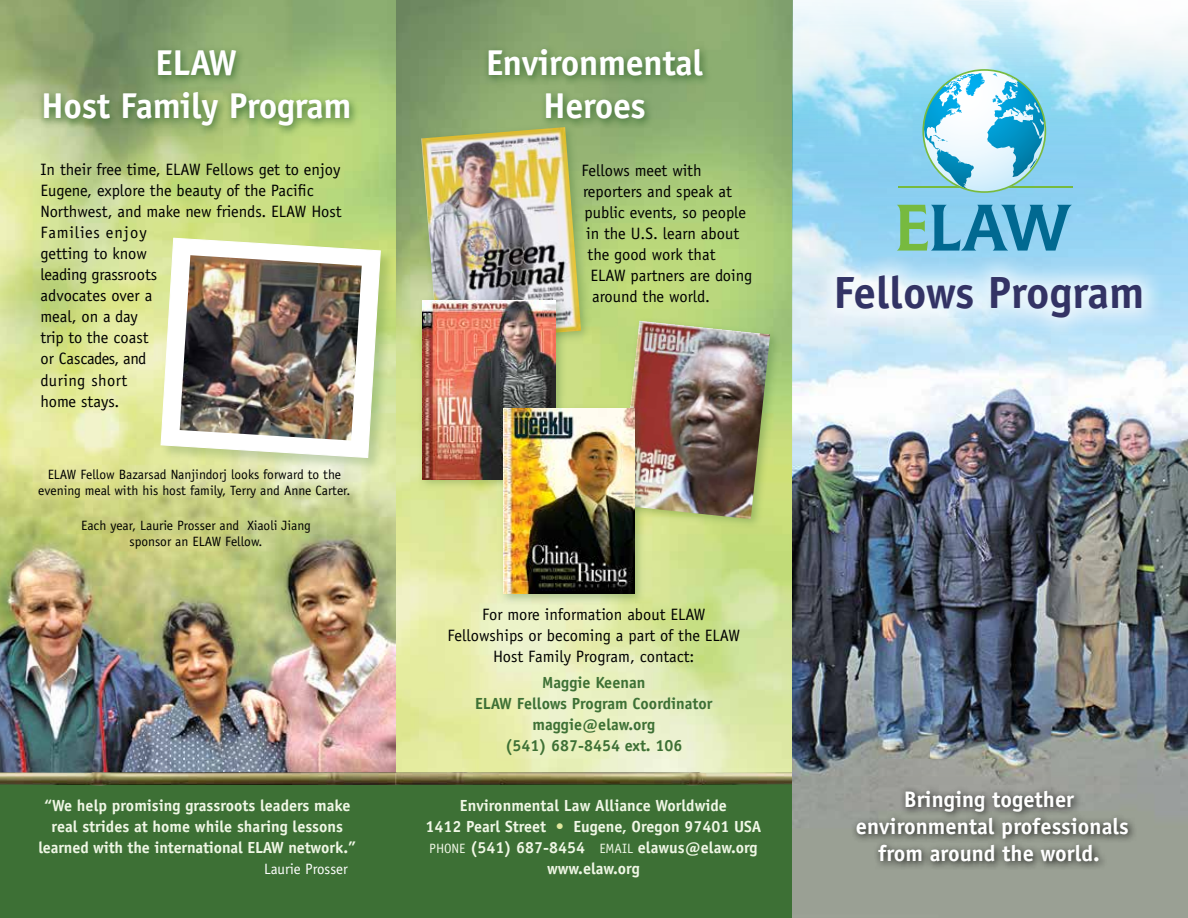
<style>
.page{position:relative;width:1188px;height:918px;background:#fff}
.page>*{position:absolute;margin:0;border:0;box-sizing:border-box;transform-origin:0 0}
.t1{font:700 45.3px "Officina Sans";color:#333365}
.t2{font:700 36px/43.5px "Officina Sans";letter-spacing:-.01em;color:#fff;text-align:center}
.t3{font:700 22.5px/27px "Officina Sans";color:#fff;text-align:center}
.t4{font:16.5px/21px "Officina Sans";color:#000;text-align:center}
.t5{font:700 16.2px/21px "Officina Sans";color:#f0f7e6;text-align:center}
.t6{font:700 16.2px/21px "Officina Sans";color:#3d7035;text-align:center}
.t7{font:15px "Officina Sans";color:#fff}
.t8{font:13.5px/16.5px "Officina Sans";color:#000;text-align:center}
.s1{color:#e2ea9f}
.s2{font-weight:400;font-size:13.5px}
</style>
<div class="page">
<img style="left:0;top:0;width:1188px;height:918px">
<div style="left:615px;top:316px;width:166px;height:214px;background:#3d7035;opacity:.34"></div>
<img style="left:620px;top:321px;width:150px;height:198px">
<div style="left:0;top:783px;width:792px;height:135px;background:#3d7035"></div>
<div style="left:159px;top:236px;width:236px;height:236px;background:#3d7035;opacity:.25"></div>
<svg style="left:160px;top:237px;width:221px;height:222px"></svg>
<img style="left:180px;top:255px;width:182px;height:186px">
<svg style="left:38px;top:45px;width:321px;height:92px;background:#8aa869"></svg>
<svg style="left:482px;top:44px;width:230px;height:86px;background:#7ea166"></svg>
<img style="left:0;top:770px;width:1188px;height:17px">
<div style="left:811px;top:250px;width:356px;height:93px;background:#fff;opacity:.75"></div>
<div style="left:851px;top:785px;width:287px;height:86px;background:#000;opacity:.88"></div>
<div style="left:417px;top:123px;width:175px;height:230px;background:#3d7035;opacity:.34"></div>
<img style="left:421px;top:127px;width:160px;height:215px">
<div style="left:417px;top:295px;width:150px;height:195px;background:#3d7035;opacity:.34"></div>
<img style="left:422px;top:300px;width:133px;height:179px">
<div style="left:498px;top:404px;width:148px;height:201px;background:#3d7035;opacity:.34"></div>
<img style="left:503px;top:409px;width:131px;height:185px">
<hr style="left:898px;top:187px;width:174px;height:1px;background:#77ba3f">
<svg style="left:897px;top:205px;width:175px;height:46px;background:#5baabe"></svg>
<svg style="left:922px;top:69px;width:124px;height:124px"></svg>
<h2 class="t2" style="left:41px;top:41px;width:312px">ELAW<br>Host Family Program</h2>
<h2 class="t2" style="left:486px;top:41px;width:219px">Environmental<br>Heroes</h2>
<p class="t4" style="left:40px;top:159px;width:303px;text-align:left">In their free time, ELAW Fellows get to enjoy<br>Eugene, explore the beauty of the Pacific<br>Northwest, and make new friends. ELAW Host<br>Families enjoy<br>getting to know<br>leading grassroots<br>advocates over a<br>meal, on a day<br>trip to the coast<br>or Cascades, and<br>during short<br>home stays.</p>
<p class="t4" style="left:582px;top:159px;width:122px">Fellows meet with</p>
<p class="t4" style="left:583px;top:180px;width:150px">reporters and speak at</p>
<p class="t4" style="left:585px;top:201px;width:163px">public events, so people</p>
<p class="t4" style="left:586px;top:222px;width:155px">in the U.S. learn about</p>
<p class="t4" style="left:588px;top:243px;width:130px">the good work that</p>
<p class="t4" style="left:591px;top:264px;width:163px">ELAW partners are doing</p>
<p class="t4" style="left:592px;top:285px;width:120px">around the world.</p>
<p class="t8" style="left:38px;top:466px;width:314px">ELAW Fellow Bazarsad Nanjindorj looks forward to the evening meal with his host family, Terry and Anne Carter.</p>
<p class="t8" style="left:81px;top:517px;width:231px">Each year, Laurie Prosser and Xiaoli Jiang sponsor an ELAW Fellow.</p>
<p class="t5" style="left:38px;top:795px;width:319px">“We help promising grassroots leaders make real strides at home while sharing lessons learned with the international ELAW network.”</p>
<p class="t7" style="left:264px;top:860px;width:85px">Laurie Prosser</p>
<p class="t4" style="left:448px;top:604px;width:294px">For more information about ELAW<br>Fellowships or becoming a part of the ELAW<br>Host Family Program, contact:</p>
<p class="t6" style="left:475px;top:671px;width:239px">Maggie Keenan<br>ELAW Fellows Program Coordinator maggie@elaw.org<br>(541) 687-8454 ext. 106</p>
<p class="t5" style="left:426px;top:795px;width:337px">Environmental Law Alliance Worldwide<br>1412 Pearl Street <span class="s1">•</span> Eugene, Oregon 97401 USA <span class="s2">PHONE</span> (541) 687-8454 <span class="s2">EMAIL</span> elawus@elaw.org www.elaw.org</p>
<h1 class="t1" style="left:833px;top:265px;width:313px">Fellows Program</h1>
<h3 class="t3" style="left:856px;top:785px;width:274px">Bringing together environmental professionals from around the world.</h3>
</div>
